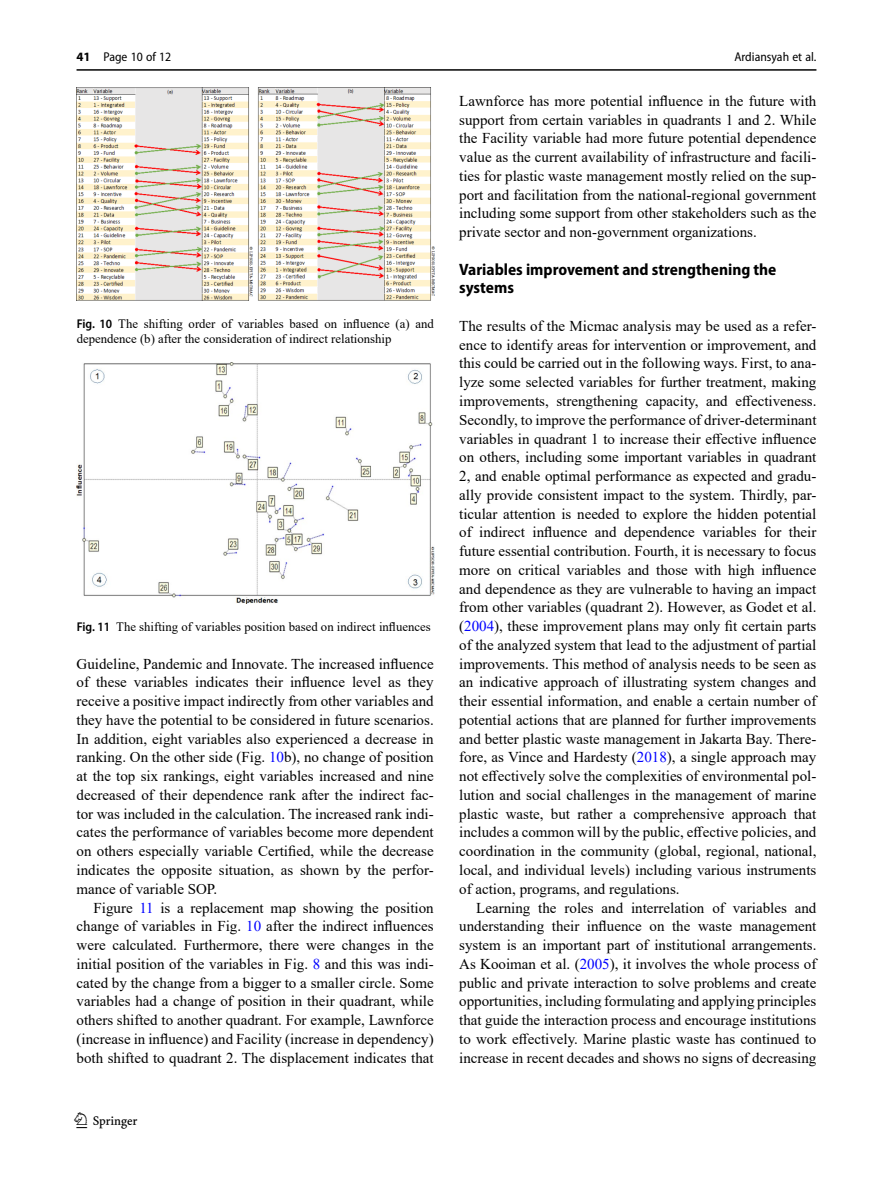
<style>
.page{position:relative;width:893px;height:1187px;background:#fff}
.page>*{position:absolute;margin:0;border:0;box-sizing:border-box;transform-origin:0 0}
.t1{font:22.5px "Springnew";color:#000}
.Head_2{font:700 semi-condensed 16.5px/18.8px "Myriad Pro";color:#000}
.Body_Text_Indent{font:15px/18.8px "Times New Roman PSMT2";color:#000;text-align:justify}
.Body_Text{font:15px/18.8px "Times New Roman PSMT2";color:#000;text-align:justify}
.Figure_Caption{font:12.75px/15px "Times New Roman PSMT2";color:#000}
.Figure_Caption-2{font:12.75px "Times New Roman";color:#000}
.t2{font:semi-condensed 12.75px "Myriad Pro";color:#000}
.s1{font-weight:700;font-stretch:normal}
.s2{font-family:"Myriad Pro";font-weight:600;font-stretch:semi-condensed}
.s3{font-family:"Times New Roman"}
.s4{color:#00f}
</style>
<div class="page">
<hr style="left:77px;top:69px;width:739px;height:2px;background:#000">
<img style="left:77px;top:362px;width:357px;height:241px">
<img style="left:77px;top:87px;width:357px;height:213px">
<p class="t2" style="left:77px;top:49px;width:96px"><span class="s1">41</span> Page 10 of 12</p>
<p class="Figure_Caption" style="left:77px;top:316px;width:359px"><span class="s2">Fig. 10</span> <span class="s3">The shifting order of variables based on influence (a) and </span>dependence (b) after the consideration of indirect relationship</p>
<p class="Figure_Caption-2" style="left:77px;top:617px;width:356px"><span class="s2">Fig. 11</span> The shifting of variables position based on indirect influences</p>
<p class="Body_Text_Indent" style="left:77px;top:653px;width:359px"><span class="s3">Guideline, Pandemic and Innovate. The increased influence of these variables indicates their influence level as they </span>receive a positive impact indirectly from other variables and they have the potential to be considered in future scenarios.<br><span class="s3">In addition, eight variables also experienced a decrease in </span>ranking. On the other side (Fig. <span class="s4">10</span>b), no change of position <span class="s3">at the top six rankings, eight variables increased and nine </span>decreased of their dependence rank after the indirect fac&shy;tor was included in the calculation. The increased rank indi&shy;cates the performance of variables become more dependent <span class="s3">on others especially variable Certified, while the decrease </span>indicates the opposite situation, as shown by the perfor&shy;mance of variable SOP.</p>
<p class="Body_Text_Indent" style="left:77px;top:897px;width:359px;text-indent:17px">Figure <span class="s4">11</span> is a replacement map showing the position change of variables in Fig. <span class="s4">10</span> <span class="s3">after the indirect influences </span>were calculated. Furthermore, there were changes in the initial position of the variables in Fig. <span class="s4">8</span> and this was indi&shy;cated by the change from a bigger to a smaller circle. Some variables had a change of position in their quadrant, while <span class="s3">others shifted to another quadrant. For example, Lawnforce (increase in influence) and Facility (increase in dependency) </span>both shifted to quadrant 2. The displacement indicates that</p>
<h1 class="t1" style="left:77px;top:1107px;width:63px">1 3</h1>
<p class="t2" style="left:734px;top:49px;width:83px">Ardiansyah et al.</p>
<p class="Body_Text_Indent" style="left:459px;top:91px;width:359px"><span class="s3">Lawnforce has more potential influence in the future with </span>support from certain variables in quadrants 1 and 2. While the Facility variable had more future potential dependence value as the current availability of infrastructure and facili&shy;ties for plastic waste management mostly relied on the sup&shy;port and facilitation from the national-regional government including some support from other stakeholders such as the private sector and non-government organizations.</p>
<p class="Head_2" style="left:459px;top:260px;width:319px">Variables improvement and strengthening the systems</p>
<p class="Body_Text" style="left:459px;top:316px;width:359px">The results of the Micmac analysis may be used as a refer&shy;ence to identify areas for intervention or improvement, and this could be carried out in the following ways. First, to ana&shy;lyze some selected variables for further treatment, making <span class="s3">improvements, strengthening capacity, and effectiveness.<br></span>Secondly, to improve the performance of driver-determinant <span class="s3">variables in quadrant 1 to increase their effective influence </span>on others, including some important variables in quadrant <span class="s3">2, and enable optimal performance as expected and gradu&shy;</span>ally provide consistent impact to the system. Thirdly, par&shy;<span class="s3">ticular attention is needed to explore the hidden potential of indirect influence and dependence variables for their </span>future essential contribution. Fourth, it is necessary to focus <span class="s3">more on critical variables and those with high influence </span>and dependence as they are vulnerable to having an impact from other variables (quadrant 2). However, as Godet et al. (<span class="s4">2004</span><span class="s3">), these improvement plans may only fit certain parts </span>of the analyzed system that lead to the adjustment of partial improvements. This method of analysis needs to be seen as an indicative approach of illustrating system changes and their essential information, and enable a certain number of potential actions that are planned for further improvements and better plastic waste management in Jakarta Bay. There&shy;fore, as Vince and Hardesty (<span class="s4">2018</span>), a single approach may <span class="s3">not effectively solve the complexities of environmental pol&shy;</span>lution and social challenges in the management of marine plastic waste, but rather a comprehensive approach that <span class="s3">includes a common will by the public, effective policies, and </span>coordination in the community (global, regional, national, local, and individual levels) including various instruments of action, programs, and regulations.</p>
<p class="Body_Text_Indent" style="left:459px;top:897px;width:359px;text-indent:17px">Learning the roles and interrelation of variables and <span class="s3">understanding their influence on the waste management </span>system is an important part of institutional arrangements.<br>As Kooiman et al. (<span class="s4">2005</span>), it involves the whole process of public and private interaction to solve problems and create opportunities, including formulating and applying principles that guide the interaction process and encourage institutions <span class="s3">to work effectively. Marine plastic waste has continued to </span>increase in recent decades and shows no signs of decreasing</p>
</div>
